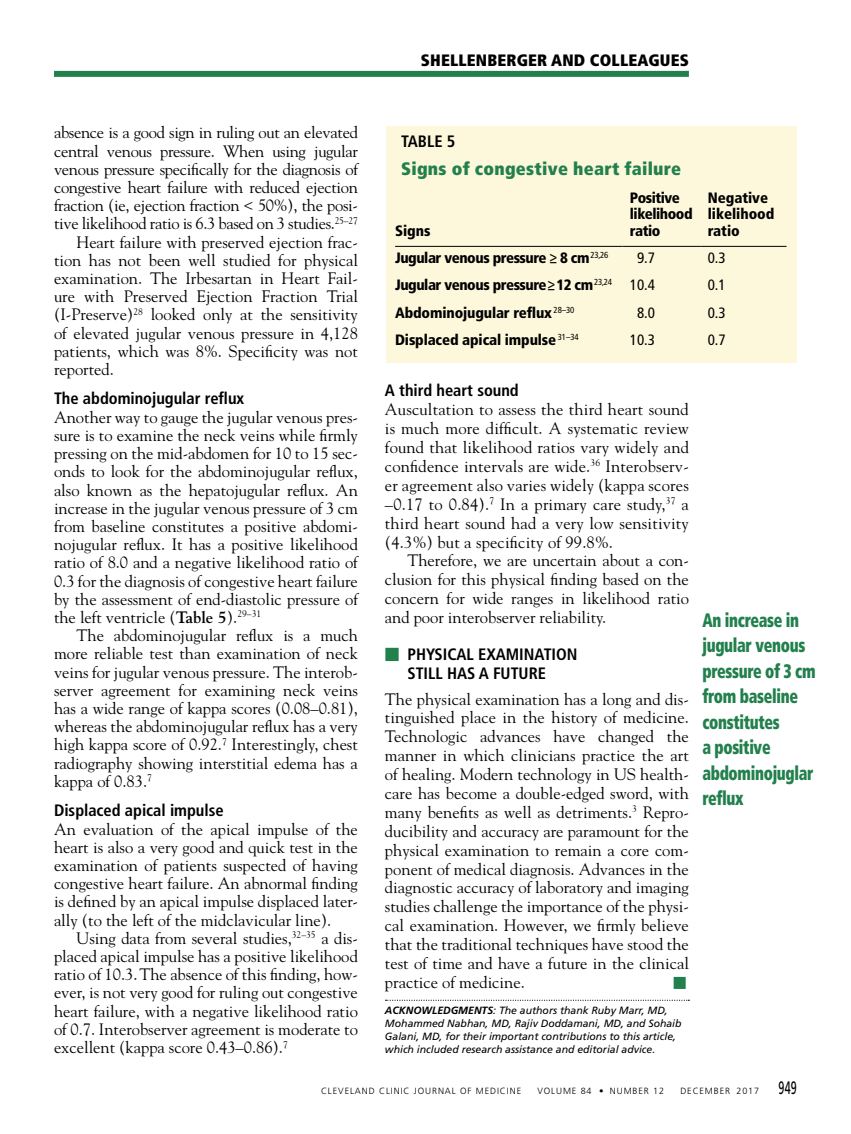
<style>
.page{position:relative;width:851px;height:1134px;background:#fff}
.page>*{position:absolute;margin:0;border:0;box-sizing:border-box;transform-origin:0 0}
.t1{font:900 condensed 19.5px/25.5px "Frutiger LT Std";letter-spacing:-.02em;color:#22804d;scale:.8 1}
.t2{font:900 condensed 18px "Frutiger LT Std";letter-spacing:.015em;color:#22804d}
.t3{font:16.5px/18.1px "Goudy Std";color:#000;text-align:justify}
.t4{font:16.5px "Goudy Std";letter-spacing:-.02em;color:#000}
.t5{font:700 condensed 16.5px/18.9px "Frutiger LT Std";color:#000;text-align:center}
.t6{font:900 condensed 16.5px "Frutiger LT Std";letter-spacing:.01em;color:#000}
.t7{font:900 condensed 15px/16.5px "Frutiger LT Std";letter-spacing:-.03em;color:#000}
.t8{font:900 condensed 15px "Frutiger LT Std";letter-spacing:-.01em;color:#000}
.t9{font:900 condensed 15px/16.5px "Frutiger LT Std";color:#000}
.t10{font:condensed 15px "Frutiger LT Std";color:#000}
.t11{font:15px "Universal Std Newswith Comm Pi";color:#22804d}
.t12{font:italic 10.5px/12.9px "Frutiger LT Std";color:#000}
.t13{font:300 9px "Frutiger LT Std";letter-spacing:.1em;color:#000}
.s1{font-weight:700}
.s2{font-weight:400}
.s3{font-family:"Universal Std Newswith Comm Pi";font-weight:400;font-stretch:normal;color:#22804d}
.s4{font-weight:400;font-size:18px}
</style>
<div class="page">
<div style="left:54px;top:71px;width:634px;height:6px;background:#22804d"></div>
<svg style="left:385px;top:1000px;width:304px;height:1px"></svg>
<div style="left:387px;top:126px;width:409px;height:237px;background:#fdf7db"></div>
<hr style="left:395px;top:246px;width:227px;height:1px;background:#000">
<hr style="left:622px;top:246px;width:78px;height:1px;background:#000">
<hr style="left:700px;top:246px;width:86px;height:1px;background:#000">
<p class="t4" style="left:54px;top:122px;width:305px">absence is a good sign in ruling out an elevated</p>
<p class="t4" style="left:54px;top:141px;width:305px">central venous pressure. When using jugular</p>
<p class="t4" style="left:54px;top:159px;width:305px">venous pressure specifically for the diagnosis of</p>
<p class="t4" style="left:54px;top:177px;width:305px">congestive heart failure with reduced ejection</p>
<p class="t4" style="left:54px;top:195px;width:305px">fraction (ie, ejection fraction &lt; 50%), the posi-</p>
<p class="t4" style="left:54px;top:213px;width:305px">tive likelihood ratio is 6.3 based on 3 studies.<sup>25–27</sup></p>
<p class="t3" style="left:76px;top:233px;width:283px">Heart failure with preserved ejection frac-</p>
<p class="t3" style="left:54px;top:251px;width:305px">tion has not been well studied for physical</p>
<p class="t3" style="left:54px;top:269px;width:305px">examination. The Irbesartan in Heart Fail-</p>
<p class="t3" style="left:54px;top:287px;width:305px">ure with Preserved Ejection Fraction Trial</p>
<p class="t3" style="left:54px;top:305px;width:305px">(I-Preserve)<sup>28</sup> looked only at the sensitivity</p>
<p class="t3" style="left:54px;top:324px;width:305px">of elevated jugular venous pressure in 4,128</p>
<p class="t3" style="left:54px;top:342px;width:305px">patients, which was 8%. Specificity was not</p>
<p class="t3" style="left:54px;top:360px;width:61px">reported.</p>
<p class="t5" style="left:54px;top:389px;width:192px">The abdominojugular reflux</p>
<p class="t3" style="left:54px;top:408px;width:305px">Another way to gauge the jugular venous pres&shy;sure is to examine the neck veins while firmly pressing on the mid-abdomen for 10 to 15 sec&shy;onds to look for the abdominojugular reflux, also known as the hepatojugular reflux. An increase in the jugular venous pressure of 3 cm from baseline constitutes a positive abdomi&shy;nojugular reflux. It has a positive likelihood ratio of 8.0 and a negative likelihood ratio of 0.3 for the diagnosis of congestive heart failure by the assessment of end-diastolic pressure of the left ventricle (<span class="s1">Table 5</span>).<sup>29–31</sup></p>
<p class="t3" style="left:54px;top:626px;width:305px;text-indent:23px">The abdominojugular reflux is a much more reliable test than examination of neck veins for jugular venous pressure. The interob&shy;server agreement for examining neck veins has a wide range of kappa scores (0.08–0.81), whereas the abdominojugular reflux has a very high kappa score of 0.92.<sup>7</sup> Interestingly, chest radiography showing interstitial edema has a kappa of 0.83.<sup>7</sup></p>
<p class="t5" style="left:54px;top:801px;width:171px">Displaced apical impulse</p>
<p class="t3" style="left:54px;top:820px;width:305px">An evaluation of the apical impulse of the heart is also a very good and quick test in the examination of patients suspected of having congestive heart failure. An abnormal finding is defined by an apical impulse displaced later&shy;ally (to the left of the midclavicular line).</p>
<p class="t3" style="left:54px;top:929px;width:305px;text-indent:23px">Using data from several studies,<sup>32–35</sup> a dis&shy;placed apical impulse has a positive likelihood ratio of 10.3.The absence of this finding, how&shy;ever, is not very good for ruling out congestive heart failure, with a negative likelihood ratio of 0.7. Interobserver agreement is moderate to excellent (kappa score 0.43–0.86).<sup>7</sup></p>
<p class="t6" style="left:421px;top:51px;width:269px">SHELLENBERGER AND COLLEAGUES</p>
<p class="t5" style="left:401px;top:131px;width:56px">TABLE 5</p>
<p class="t2" style="left:401px;top:158px;width:281px">Signs of congestive heart failure</p>
<p class="t7" style="left:395px;top:222px;width:37px">Signs</p>
<p class="t7" style="left:630px;top:189px;width:64px">Positive likelihood ratio</p>
<p class="t9" style="left:707px;top:189px;width:68px">Negative likelihood ratio</p>
<p class="t7" style="left:395px;top:250px;width:215px">Jugular venous pressure ≥ 8 cm<sup>23,26</sup></p>
<p class="t10" style="left:637px;top:249px;width:19px">9.7</p>
<p class="t10" style="left:707px;top:249px;width:19px">0.3</p>
<p class="t7" style="left:395px;top:277px;width:261px">Jugular venous pressure≥12 cm<sup>23,24</sup> <span class="s2">10.4</span></p>
<p class="t10" style="left:707px;top:277px;width:19px">0.1</p>
<p class="t8" style="left:395px;top:304px;width:181px">Abdominojugular reflux <sup>28–30</sup></p>
<p class="t10" style="left:637px;top:304px;width:19px">8.0</p>
<p class="t10" style="left:707px;top:304px;width:19px">0.3</p>
<p class="t8" style="left:395px;top:331px;width:185px">Displaced apical impulse <sup>31–34</sup></p>
<p class="t10" style="left:630px;top:331px;width:27px">10.3</p>
<p class="t10" style="left:707px;top:331px;width:19px">0.7</p>
<p class="t5" style="left:385px;top:381px;width:135px">A third heart sound</p>
<p class="t3" style="left:385px;top:400px;width:305px;line-height:18.9px">Auscultation to assess the third heart sound is much more difficult. A systematic review found that likelihood ratios vary widely and confidence intervals are wide.<sup>36</sup> Interobserv&shy;er agreement also varies widely (kappa scores –0.17 to 0.84).<sup>7</sup> In a primary care study,<sup>37</sup> a third heart sound had a very low sensitivity (4.3%) but a specificity of 99.8%.</p>
<p class="t3" style="left:385px;top:551px;width:305px;line-height:18.9px;text-indent:23px">Therefore, we are uncertain about a con&shy;clusion for this physical finding based on the concern for wide ranges in likelihood ratio and poor interobserver reliability.</p>
<p class="t5" style="left:385px;top:645px;width:194px"><span class="s3">■</span> PHYSICAL EXAMINATION<br>STILL HAS A FUTURE</p>
<p class="t3" style="left:385px;top:689px;width:305px;line-height:18.9px">The physical examination has a long and dis&shy;tinguished place in the history of medicine.<br>Technologic advances have changed the manner in which clinicians practice the art of healing. Modern technology in US health&shy;care has become a double-edged sword, with many benefits as well as detriments.<sup>3</sup> Repro&shy;ducibility and accuracy are paramount for the physical examination to remain a core com&shy;ponent of medical diagnosis. Advances in the diagnostic accuracy of laboratory and imaging studies challenge the importance of the physi&shy;cal examination. However, we firmly believe that the traditional techniques have stood the test of time and have a future in the clinical practice of medicine.</p>
<p class="t11" style="left:673px;top:976px;width:15px">■</p>
<p class="t12" style="left:385px;top:1004px;width:298px"><span class="s1">ACKNOWLEDGMENTS</span>: The authors thank Ruby Marr, MD, Mohammed Nabhan, MD, Rajiv Doddamani, MD, and Sohaib Galani, MD, for their important contributions to this article, which included research assistance and editorial advice.</p>
<p class="t1" style="left:702px;top:607px;width:143px">An increase in jugular venous pressure of 3 cm from baseline constitutes<br>a positive abdominojuglar reflux</p>
<p class="t13" style="left:321px;top:1085px;width:202px">CLEVELAND CLINIC JOURNAL OF MEDICINE</p>
<p class="t13" style="left:537px;top:1085px;width:128px">VOLUME 84 • NUMBER 12</p>
<p class="t13" style="left:680px;top:1085px;width:118px">DECEMBER 2017 <span class="s4">949</span></p>
</div>
